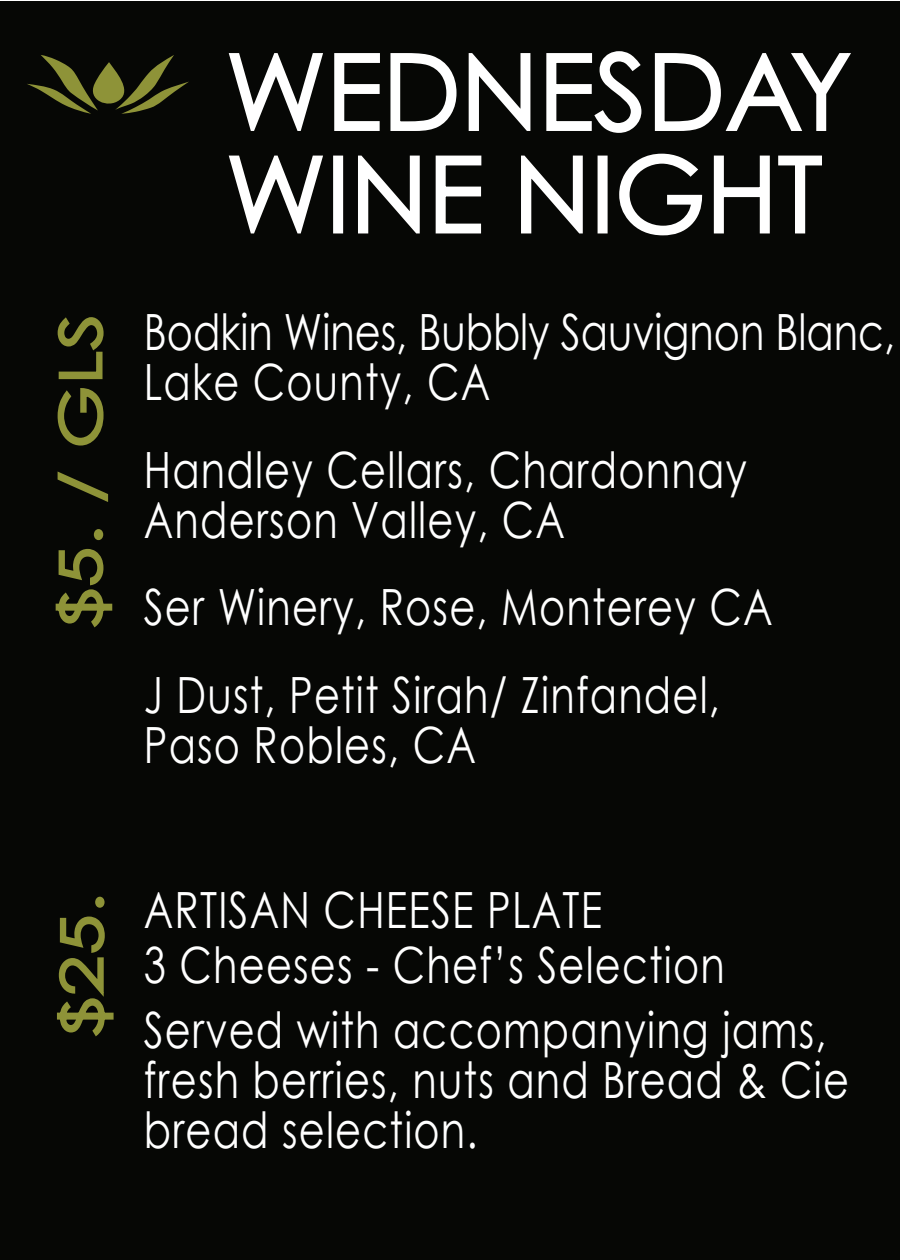
<style>
.page{position:relative;width:900px;height:1260px;background:#fff}
.page>*{position:absolute;margin:0;border:0;box-sizing:border-box;transform-origin:0 0}
.t1{font:105px/102.5px "Century Gothic";color:#fff}
.t2{font:57.75px "Century Gothic";color:#8e9338;scale:1.25 1}
.t3{font:50px/50px "Century Gothic";letter-spacing:.03em;color:#fff;scale:.8 1}
.t4{font:50px/50px "Century Gothic";color:#fff;scale:.8 1}
</style>
<div class="page">
<div style="left:0;top:1px;width:900px;height:1259px;background:#060705"></div>
<svg style="left:27px;top:55px;width:162px;height:59px"></svg>
<svg style="left:55px;top:548px;width:58px;height:80px"></svg>
<svg style="left:93px;top:529px;width:11px;height:12px"></svg>
<svg style="left:57px;top:471px;width:52px;height:31px"></svg>
<svg style="left:57px;top:388px;width:47px;height:58px"></svg>
<svg style="left:57px;top:317px;width:47px;height:63px"></svg>
<svg style="left:228px;top:53px;width:95px;height:78px"></svg>
<svg style="left:334px;top:53px;width:46px;height:78px"></svg>
<svg style="left:390px;top:53px;width:67px;height:78px"></svg>
<svg style="left:468px;top:53px;width:63px;height:78px"></svg>
<svg style="left:546px;top:51px;width:96px;height:82px"></svg>
<svg style="left:654px;top:53px;width:197px;height:78px"></svg>
<svg style="left:228px;top:155px;width:95px;height:79px"></svg>
<div style="left:333px;top:156px;width:10px;height:77px;border:2px solid #fff"></div>
<svg style="left:358px;top:155px;width:62px;height:79px"></svg>
<svg style="left:435px;top:155px;width:47px;height:79px"></svg>
<svg style="left:521px;top:155px;width:62px;height:79px"></svg>
<div style="left:598px;top:156px;width:10px;height:77px;border:2px solid #fff"></div>
<svg style="left:619px;top:153px;width:84px;height:83px"></svg>
<svg style="left:713px;top:155px;width:57px;height:79px"></svg>
<svg style="left:778px;top:155px;width:44px;height:79px"></svg>
<svg style="left:57px;top:916px;width:57px;height:121px"></svg>
<svg style="left:95px;top:896px;width:10px;height:12px"></svg>
<h1 class="t1" style="left:225px;top:39px;width:628px">WEDNESDAY<br>WINE NIGHT</h1>
<p class="t2" style="left:40px;top:628px;width:253px;rotate:-90deg">$5. / GLS</p>
<p class="t4" style="left:144px;top:306px;width:941px">Bodkin Wines, Bubbly Sauvignon Blanc,<br>Lake County, CA</p>
<p class="t3" style="left:144px;top:444px;width:755px">Handley Cellars, Chardonnay<br>Anderson Valley, CA</p>
<p class="t3" style="left:144px;top:563px;width:788px;line-height:87.5px">Ser Winery, Rose, Monterey CA<br>J Dust, Petit Sirah/ Zinfandel,</p>
<p class="t3" style="left:144px;top:719px;width:417px">Paso Robles, CA</p>
<p class="t2" style="left:41px;top:1037px;width:117px;rotate:-90deg">$25.</p>
<p class="t3" style="left:144px;top:881px;width:728px;line-height:55px">ARTISAN CHEESE PLATE<br>3 Cheeses - Chef’s Selection</p>
<p class="t3" style="left:144px;top:1004px;width:883px">Served with accompanying jams, fresh berries, nuts and Bread &amp; Cie bread selection.</p>
</div>
